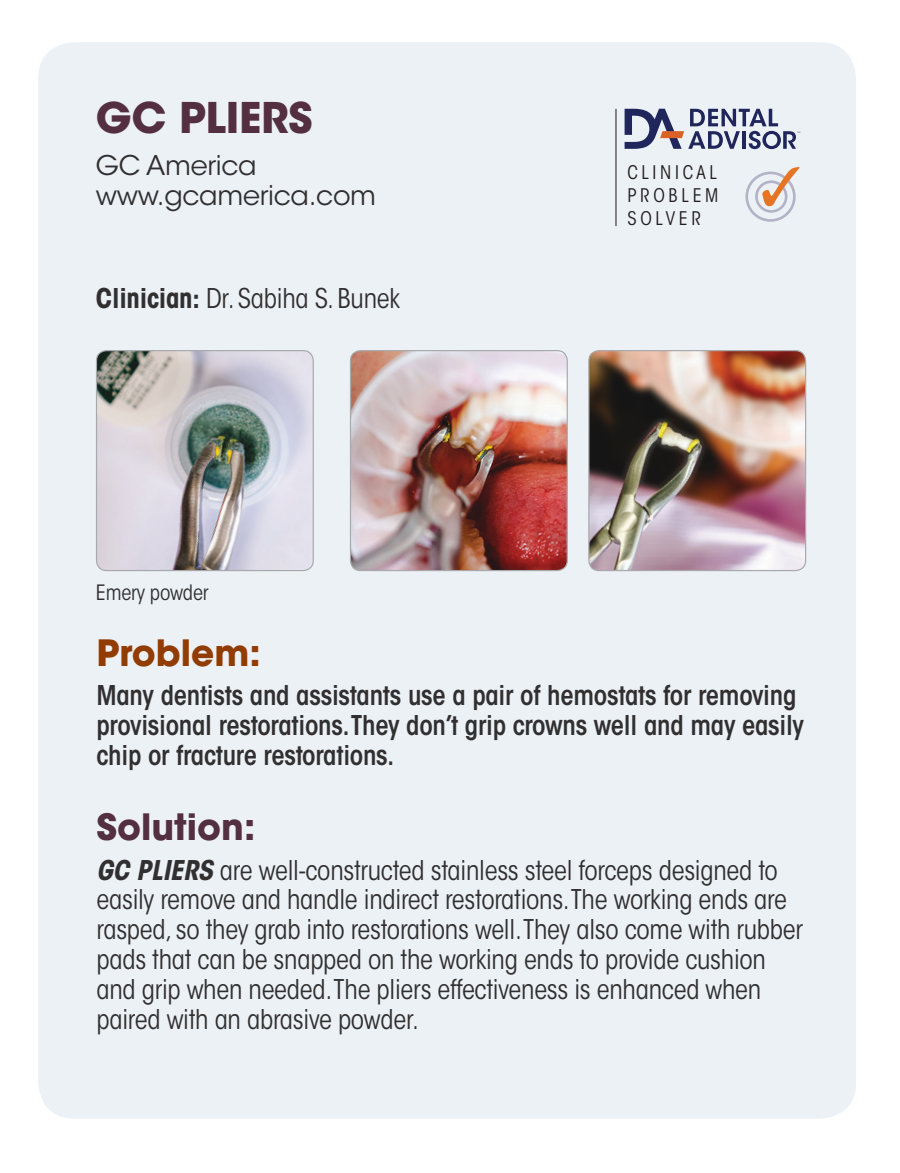
<style>
.page{position:relative;width:900px;height:1173px;background:#fff}
.page>*{position:absolute;margin:0;border:0;box-sizing:border-box;transform-origin:0 0}
.t1{font:700 42px "ITC Avant Garde Std";letter-spacing:-.005em;color:#542f42}
.t2{font:700 36px "ITC Avant Garde Std";color:#542f42}
.t3{font:700 36px "ITC Avant Garde Std";color:#913c03}
.t4{font:condensed 27px/30px "ITC Avant Garde Std";letter-spacing:-.01em;color:#312f30}
.t5{font:600 condensed 27px/30px "ITC Avant Garde Std";letter-spacing:-.01em;color:#312f30}
.t6{font:27px/30px "ITC Avant Garde Std";letter-spacing:-.01em;color:#312f30}
.t7{font:condensed 21px "ITC Avant Garde Std";letter-spacing:-.01em;color:#312f30}
.t8{font:condensed 18.6px/23.1px "ITC Avant Garde Std";letter-spacing:.2em;color:#231f20;text-align:justify}
.s1{font-weight:700}
.s2{font-weight:700;font-style:italic}
</style>
<div class="page">
<div style="left:38px;top:42px;width:817px;height:1077px;background:#ecf1f5;border-radius:36px"></div>
<div style="left:745px;top:172px;width:50px;height:50px;border:3px solid #7c7398;border-radius:50%"></div>
<div style="left:755px;top:180px;width:32px;height:33px;border:3px solid #7c7398;border-radius:50%"></div>
<svg style="left:762px;top:167px;width:37px;height:39px"></svg>
<hr style="left:615px;top:109px;width:1px;height:117px;background:#231f20">
<svg style="left:624px;top:109px;width:176px;height:40px"></svg>
<img style="left:96px;top:351px;width:217px;height:220px">
<div style="left:96px;top:350px;width:218px;height:221px;border:1px solid #a8a9ad;border-radius:10px"></div>
<img style="left:350px;top:351px;width:217px;height:220px">
<div style="left:350px;top:350px;width:217px;height:221px;border:1px solid #a8a9ad;border-radius:10px"></div>
<img style="left:590px;top:351px;width:215px;height:220px">
<div style="left:588px;top:350px;width:218px;height:221px;border:1px solid #a8a9ad;border-radius:10px"></div>
<h1 class="t1" style="left:96px;top:90px;width:218px">GC PLIERS</h1>
<p class="t6" style="left:96px;top:151px;width:281px">GC America www.gcamerica.com</p>
<p class="t8" style="left:627px;top:160px;width:93px">CLINICAL PROBLEM SOLVER</p>
<p class="t4" style="left:96px;top:284px;width:306px"><span class="s1">Clinician:</span> Dr. Sabiha S. Bunek</p>
<p class="t7" style="left:96px;top:579px;width:114px">Emery powder</p>
<h2 class="t3" style="left:96px;top:630px;width:166px">Problem:</h2>
<p class="t5" style="left:96px;top:681px;width:708px">Many dentists and assistants use a pair of hemostats for removing provisional restorations.They don’t grip crowns well and may easily chip or fracture restorations.</p>
<h2 class="t2" style="left:96px;top:804px;width:160px">Solution:</h2>
<p class="t4" style="left:96px;top:855px;width:708px"><span class="s2">GC PLIERS</span> are well-constructed stainless steel forceps designed to easily remove and handle indirect restorations.The working ends are rasped, so they grab into restorations well.They also come with rubber pads that can be snapped on the working ends to provide cushion and grip when needed.The pliers effectiveness is enhanced when paired with an abrasive powder.</p>
</div>
